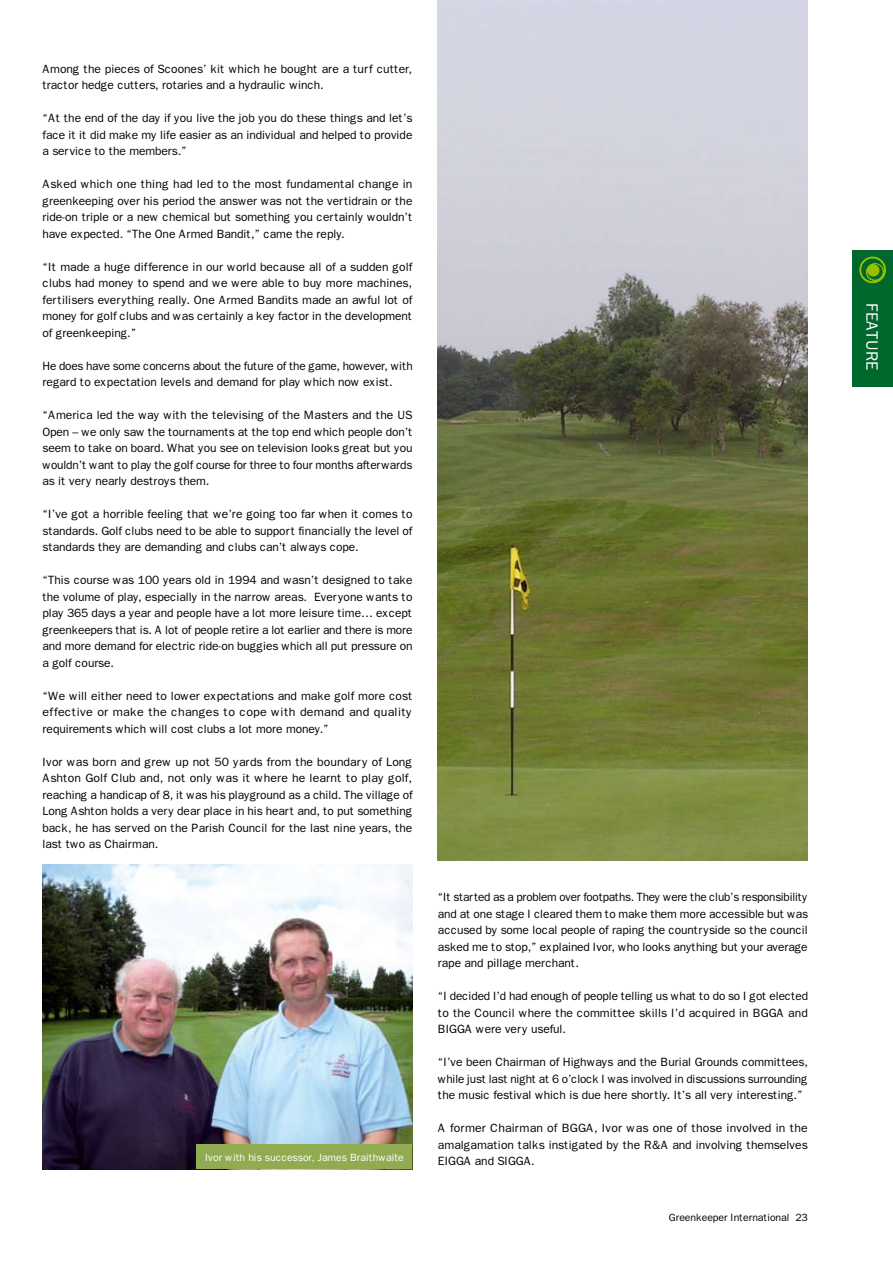
<style>
.page{position:relative;width:893px;height:1263px;background:#fff}
.page>*{position:absolute;margin:0;border:0;box-sizing:border-box;transform-origin:0 0}
.t1{font:16.5px "Franklin Gothic";letter-spacing:-.005em;color:#fff}
.t2{font:12px/16.5px "Franklin Gothic";letter-spacing:-.01em;color:#000;text-align:justify}
.t3{font:10.5px "Franklin Gothic";letter-spacing:-.005em;color:#fff}
.t4{font:10.5px "Franklin Gothic";letter-spacing:-.01em;color:#000}
</style>
<div class="page">
<div style="left:852px;top:251px;width:41px;height:136px;background:#00672d"></div>
<svg style="left:859px;top:257px;width:27px;height:26px"></svg>
<svg style="left:861px;top:258px;width:23px;height:23px"></svg>
<img style="left:43px;top:865px;width:369px;height:304px">
<img style="left:438px;top:0;width:369px;height:860px">
<div style="left:196px;top:1144px;width:216px;height:25px;background:#91ac50"></div>
<p class="t2" style="left:43px;top:61px;width:371px">Among the pieces of Scoones’ kit which he bought are a turf cutter, tractor hedge cutters, rotaries and a hydraulic winch.</p>
<p class="t2" style="left:43px;top:110px;width:371px">“At the end of the day if you live the job you do these things and let’s face it it did make my life easier as an individual and helped to provide a service to the members.”</p>
<p class="t2" style="left:43px;top:176px;width:372px">Asked which one thing had led to the most fundamental change in greenkeeping over his period the answer was not the vertidrain or the ride-on triple or a new chemical but something you certainly wouldn’t have expected. “The One Armed Bandit,” came the reply.</p>
<p class="t2" style="left:43px;top:259px;width:371px">“It made a huge difference in our world because all of a sudden golf clubs had money to spend and we were able to buy more machines, fertilisers everything really. One Armed Bandits made an awful lot of money for golf clubs and was certainly a key factor in the development of greenkeeping.”</p>
<p class="t2" style="left:43px;top:358px;width:372px">He does have some concerns about the future of the game, however, with regard to expectation levels and demand for play which now exist.</p>
<p class="t2" style="left:43px;top:407px;width:372px">“America led the way with the televising of the Masters and the US Open – we only saw the tournaments at the top end which people don’t seem to take on board. What you see on television looks great but you wouldn’t want to play the golf course for three to four months afterwards as it very nearly destroys them.</p>
<p class="t2" style="left:43px;top:506px;width:372px">“I’ve got a horrible feeling that we’re going too far when it comes to standards. Golf clubs need to be able to support financially the level of standards they are demanding and clubs can’t always cope.</p>
<p class="t2" style="left:43px;top:572px;width:372px">“This course was 100 years old in 1994 and wasn’t designed to take the volume of play, especially in the narrow areas. Everyone wants to play 365 days a year and people have a lot more leisure time… except greenkeepers that is. A lot of people retire a lot earlier and there is more and more demand for electric ride-on buggies which all put pressure on a golf course.</p>
<p class="t2" style="left:43px;top:688px;width:372px">“We will either need to lower expectations and make golf more cost effective or make the changes to cope with demand and quality requirements which will cost clubs a lot more money.”</p>
<p class="t2" style="left:43px;top:754px;width:372px">Ivor was born and grew up not 50 yards from the boundary of Long Ashton Golf Club and, not only was it where he learnt to play golf, reaching a handicap of 8, it was his playground as a child. The village of Long Ashton holds a very dear place in his heart and, to put something back, he has served on the Parish Council for the last nine years, the last two as Chairman.</p>
<p class="t3" style="left:205px;top:1151px;width:200px">Ivor with his successor, James Braithwaite</p>
<p class="t2" style="left:438px;top:889px;width:372px">“It started as a problem over footpaths. They were the club’s responsibility and at one stage I cleared them to make them more accessible but was accused by some local people of raping the countryside so the council asked me to stop,” explained Ivor, who looks anything but your average rape and pillage merchant.</p>
<p class="t2" style="left:438px;top:988px;width:372px">“I decided I’d had enough of people telling us what to do so I got elected to the Council where the committee skills I’d acquired in BGGA and BIGGA were very useful.</p>
<p class="t2" style="left:438px;top:1054px;width:371px">“I’ve been Chairman of Highways and the Burial Grounds committees, while just last night at 6 o’clock I was involved in discussions surrounding the music festival which is due here shortly. It’s all very interesting.”</p>
<p class="t2" style="left:438px;top:1120px;width:371px">A former Chairman of BGGA, Ivor was one of those involved in the amalgamation talks instigated by the R&amp;A and involving themselves EIGGA and SIGGA.</p>
<p class="t4" style="left:669px;top:1212px;width:140px">Greenkeeper International 23</p>
<h1 class="t1" style="left:881px;top:303px;width:69px;rotate:90deg">FEATURE</h1>
</div>
